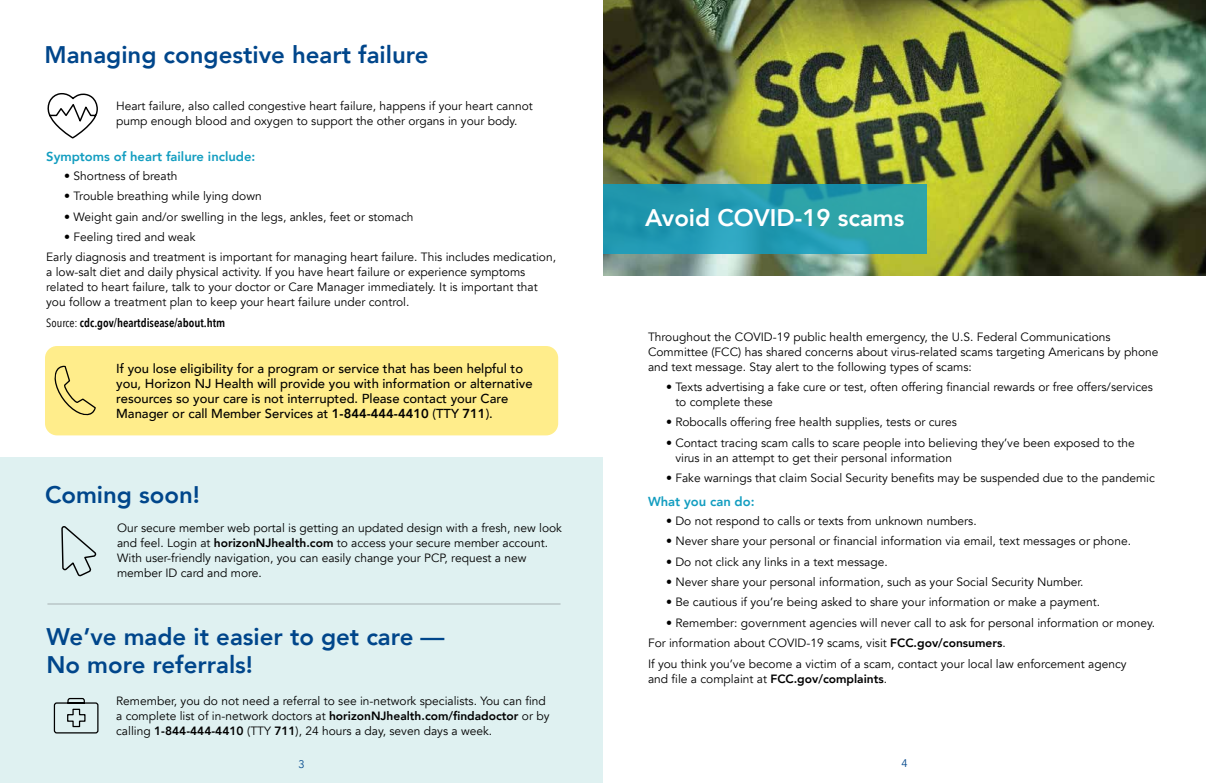
<style>
.page{position:relative;width:1206px;height:783px;background:#fff}
.page>*{position:absolute;margin:0;border:0;box-sizing:border-box;transform-origin:0 0}
.t1{font:800 24px/28px "Avenir";color:#00468b}
.t2{font:800 24px "Avenir";color:#fff}
.t3{font:500 13px/15px "Avenir";color:#000}
.t4{font:800 13px "Avenir";color:#129dc0}
.t5{font:12px/15px "Avenir";color:#000}
.t6{font:600 12px "Avenir Next Condensed";color:#000}
.t7{font:11px "Avenir";color:#00468b}
.s1{font-weight:400}
.s2{font-weight:800}
</style>
<div class="page">
<div style="left:0;top:457px;width:603px;height:326px;background:#dff1f1"></div>
<div style="left:45px;top:346px;width:513px;height:89px;background:#ffed8b;border-radius:12px"></div>
<img style="left:603px;top:0;width:603px;height:276px">
<svg style="left:603px;top:184px;width:324px;height:70px"></svg>
<svg style="left:47px;top:93px;width:51px;height:45px"></svg>
<svg style="left:54px;top:698px;width:45px;height:36px"></svg>
<svg style="left:54px;top:365px;width:42px;height:51px"></svg>
<svg style="left:61px;top:526px;width:35px;height:50px"></svg>
<hr style="left:47px;top:604px;width:514px;height:1px;background:#6d6e71">
<h1 class="t1" style="left:44px;top:41px;width:386px">Managing congestive heart failure</h1>
<p class="t5" style="left:116px;top:98px;width:418px">Heart failure, also called congestive heart failure, happens if your heart cannot pump enough blood and oxygen to support the other organs in your body.</p>
<p class="t4" style="left:46px;top:146px;width:211px">Symptoms of heart failure include:</p>
<p class="t5" style="left:64px;top:168px;width:115px">• Shortness of breath</p>
<p class="t5" style="left:64px;top:189px;width:199px">• Trouble breathing while lying down</p>
<p class="t5" style="left:64px;top:209px;width:351px">• Weight gain and/or swelling in the legs, ankles, feet or stomach</p>
<p class="t5" style="left:46px;top:227px;width:511px;line-height:20.4px;text-indent:18px">• Feeling tired and weak<br>Early diagnosis and treatment is important for managing heart failure. This includes medication,</p>
<p class="t5" style="left:46px;top:265px;width:493px">a low-salt diet and daily physical activity. If you have heart failure or experience symptoms related to heart failure, talk to your doctor or Care Manager immediately. It is important that you follow a treatment plan to keep your heart failure under control.</p>
<p class="t6" style="left:46px;top:312px;width:181px"><span class="s1">Source:</span> cdc.gov/heartdisease/about.htm</p>
<p class="t3" style="left:116px;top:360px;width:418px">If you lose eligibility for a program or service that has been helpful to you, Horizon NJ Health will provide you with information or alternative resources so your care is not interrupted. Please contact your Care Manager or call Member Services at <span class="s2">1-844-444-4410</span> (TTY <span class="s2">711</span>).</p>
<h1 class="t1" style="left:45px;top:481px;width:157px">Coming soon!</h1>
<p class="t5" style="left:117px;top:520px;width:447px">Our secure member web portal is getting an updated design with a fresh, new look and feel. Login at <span class="s2">horizonNJhealth.com</span> to access your secure member account.<br>With user-friendly navigation, you can easily change your PCP, request a new member ID card and more.</p>
<h1 class="t1" style="left:46px;top:623px;width:400px">We’ve made it easier to get care —<br>No more referrals!</h1>
<p class="t5" style="left:116px;top:693px;width:435px">Remember, you do not need a referral to see in-network specialists. You can find a complete list of in-network doctors at <span class="s2">horizonNJhealth.com/findadoctor</span> or by calling <span class="s2">1-844-444-4410</span> (TTY <span class="s2">711</span>), 24 hours a day, seven days a week.</p>
<h1 class="t2" style="left:645px;top:199px;width:261px">Avoid COVID-19 scams</h1>
<p class="t5" style="left:648px;top:329px;width:512px">Throughout the COVID-19 public health emergency, the U.S. Federal Communications<br>Committee (FCC) has shared concerns about virus-related scams targeting Americans by phone and text message. Stay alert to the following types of scams:</p>
<p class="t5" style="left:675px;top:379px;width:479px;text-indent:-9px">• Texts advertising a fake cure or test, often offering financial rewards or free offers/services to complete these</p>
<p class="t5" style="left:666px;top:415px;width:292px">• Robocalls offering free health supplies, tests or cures</p>
<p class="t5" style="left:675px;top:435px;width:461px;text-indent:-9px">• Contact tracing scam calls to scare people into believing they’ve been exposed to the virus in an attempt to get their personal information</p>
<p class="t5" style="left:666px;top:471px;width:490px">• Fake warnings that claim Social Security benefits may be suspended due to the pandemic</p>
<p class="t4" style="left:648px;top:491px;width:108px">What you can do:</p>
<p class="t5" style="left:666px;top:513px;width:312px">• Do not respond to calls or texts from unknown numbers.</p>
<p class="t5" style="left:666px;top:534px;width:467px">• Never share your personal or financial information via email, text messages or phone.</p>
<p class="t5" style="left:666px;top:554px;width:223px">• Do not click any links in a text message.</p>
<p class="t5" style="left:666px;top:574px;width:419px">• Never share your personal information, such as your Social Security Number.</p>
<p class="t5" style="left:666px;top:595px;width:436px">• Be cautious if you’re being asked to share your information or make a payment.</p>
<p class="t5" style="left:648px;top:613px;width:509px;line-height:20.4px;text-indent:18px">• Remember: government agencies will never call to ask for personal information or money.<br>For information about COVID-19 scams, visit <span class="s2">FCC.gov/consumers</span>.<br>If you think you’ve become a victim of a scam, contact your local law enforcement agency</p>
<p class="t5" style="left:648px;top:671px;width:241px">and file a complaint at <span class="s2">FCC.gov/complaints</span>.</p>
<p class="t7" style="left:298px;top:757px;width:8px">3</p>
<p class="t7" style="left:901px;top:757px;width:8px">4</p>
</div>
